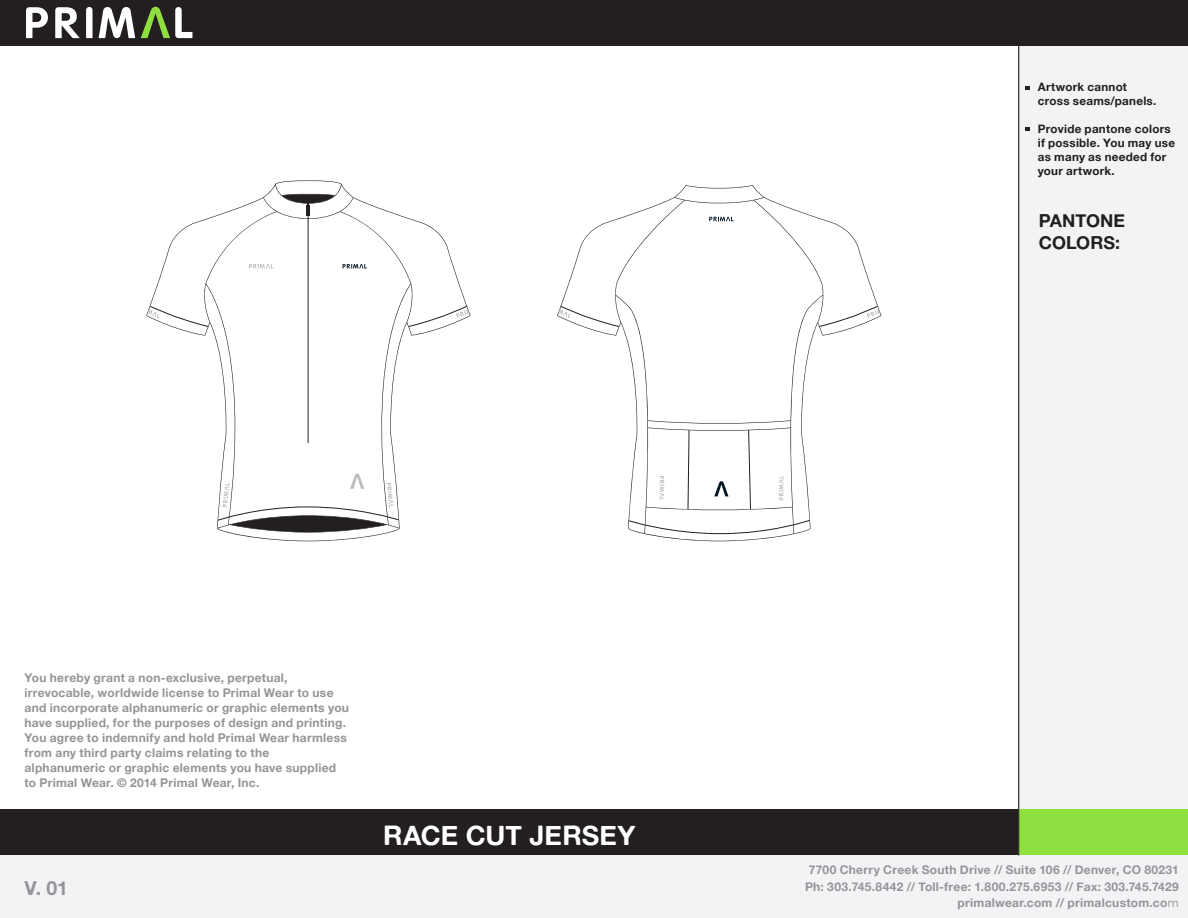
<style>
.page{position:relative;width:1188px;height:918px;background:#fff}
.page>*{position:absolute;margin:0;border:0;box-sizing:border-box;transform-origin:0 0}
.t1{font:27px "Alte Haas Grotesk Bold";letter-spacing:.005em;color:#fff}
.t2{font:19.5px "Alte Haas Grotesk Bold";color:#939598}
.t3{font:18px/21.6px "Alte Haas Grotesk Bold";color:#231f20}
.t4{font:700 12px/15px "Helvetica Neue";letter-spacing:.025em;color:#939598;text-align:right}
.t5{font:700 11.7px/14px "Helvetica Neue";letter-spacing:.025em;color:#231f20}
.s1{font-family:"Gotham HTF";font-weight:400}
</style>
<div class="page">
<div style="left:0;top:856px;width:1188px;height:62px;background:#f2f3f4"></div>
<div style="left:1019px;top:0;width:169px;height:918px;background:#f2f3f4"></div>
<div style="left:0;top:0;width:1188px;height:46px;background:#231f20"></div>
<svg style="left:26px;top:7px;width:22px;height:31px"></svg>
<svg style="left:55px;top:7px;width:25px;height:31px"></svg>
<svg style="left:86px;top:7px;width:7px;height:31px"></svg>
<svg style="left:99px;top:7px;width:36px;height:31px"></svg>
<svg style="left:141px;top:7px;width:51px;height:31px"></svg>
<div style="left:0;top:810px;width:1019px;height:45px;background:#231f20"></div>
<div style="left:1019px;top:810px;width:169px;height:45px;background:#90df40"></div>
<hr style="left:1018px;top:0;width:1px;height:856px;background:#231f20">
<svg style="left:1026px;top:86px;width:4px;height:4px"></svg>
<svg style="left:1026px;top:127px;width:4px;height:4px"></svg>
<svg style="left:147px;top:181px;width:323px;height:360px"></svg>
<svg style="left:558px;top:186px;width:323px;height:349px"></svg>
<p class="t4" style="left:24px;top:671px;width:326px;text-align:left">You hereby grant a non-exclusive, perpetual, irrevocable, worldwide license to Primal Wear to use and incorporate alphanumeric or graphic elements you have supplied, for the purposes of design and printing.<br>You agree to indemnify and hold Primal Wear harmless from any third party claims relating to the alphanumeric or graphic elements you have supplied to Primal Wear. © 2014 Primal Wear, Inc.</p>
<h2 class="t2" style="left:24px;top:876px;width:45px">V. 01</h2>
<h1 class="t1" style="left:383px;top:818px;width:254px">RACE CUT JERSEY</h1>
<p class="t5" style="left:1038px;top:80px;width:120px">Artwork cannot cross seams/panels.</p>
<p class="t5" style="left:1038px;top:122px;width:139px">Provide pantone colors if possible. You may use as many as needed for your artwork.</p>
<h3 class="t3" style="left:1039px;top:210px;width:88px">PANTONE<br>COLORS:</h3>
<p class="t4" style="left:805px;top:862px;width:375px;line-height:16.5px">7700 Cherry Creek South Drive // Suite 106 // Denver, CO 80231<br>Ph: 303.745.8442 // Toll-free: 1.800.275.6953 // Fax: 303.745.7429 primalwear.com // primalcustom.co<span class="s1">m</span></p>
</div>
